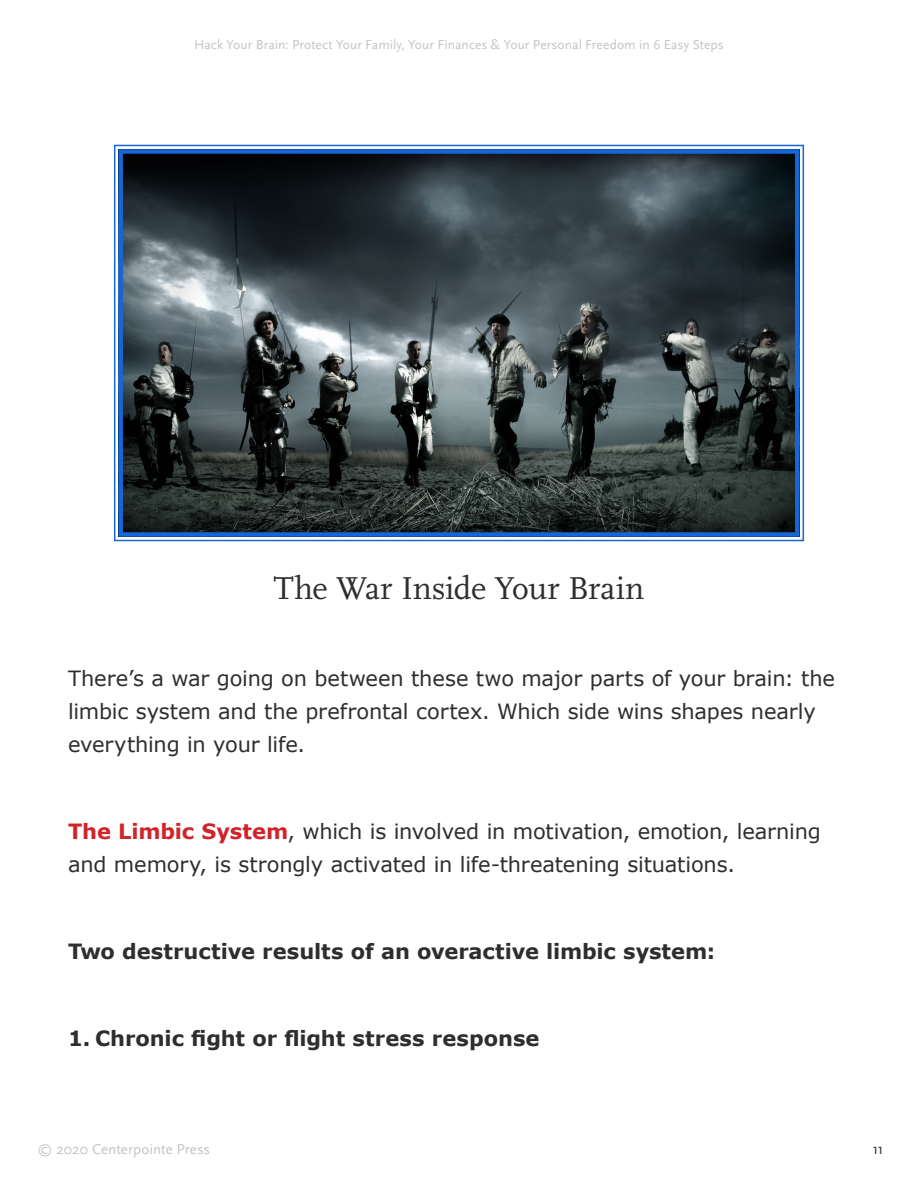
<style>
.page{position:relative;width:918px;height:1188px;background:#fff}
.page>*{position:absolute;margin:0;border:0;box-sizing:border-box;transform-origin:0 0}
.Emphasis{font:33px "Scala Pro";letter-spacing:-.015em;color:#2e2e2e}
.Body{font:21px/33px "Verdana";letter-spacing:-.01em;color:#2e2e2e}
.Body-2{font:700 21px "Verdana";letter-spacing:-.005em;color:#2e2e2e}
.t1{font:15px "Scala Sans Pro";color:#c4c4c4}
.t2{font:15px "Scala Sans Pro";color:#2e2e2e}
.t3{font:13.5px "Scala Sans Pro";color:#c4c4c4}
.s1{font-weight:700;color:#d1232a}
</style>
<div class="page">
<svg style="left:113px;top:144px;width:692px;height:398px;background:#3d474b"></svg>
<div style="left:118px;top:149px;width:682px;height:388px;border:4px solid #1666d9"></div>
<p class="t3" style="left:194px;top:37px;width:531px">Hack Your Brain: Protect Your Family, Your Finances &amp; Your Personal Freedom in 6 Easy Steps</p>
<p class="Emphasis" style="left:274px;top:569px;width:372px">The War Inside Your Brain</p>
<p class="Body" style="left:68px;top:661px;width:769px">There’s a war going on between these two major parts of your brain: the limbic system and the prefrontal cortex. Which side wins shapes nearly everything in your life.</p>
<p class="Body" style="left:68px;top:814px;width:754px"><span class="s1">The Limbic System</span>, which is involved in motivation, emotion, learning and memory, is strongly activated in life-threatening situations.</p>
<p class="Body-2" style="left:68px;top:936px;width:649px">Two destructive results of an overactive limbic system:</p>
<p class="Body-2" style="left:68px;top:1023px;width:473px">1. Chronic fight or flight stress response</p>
<p class="t1" style="left:38px;top:1140px;width:174px">© 2020 Centerpointe Press</p>
<p class="t2" style="left:872px;top:1140px;width:13px">11</p>
</div>
